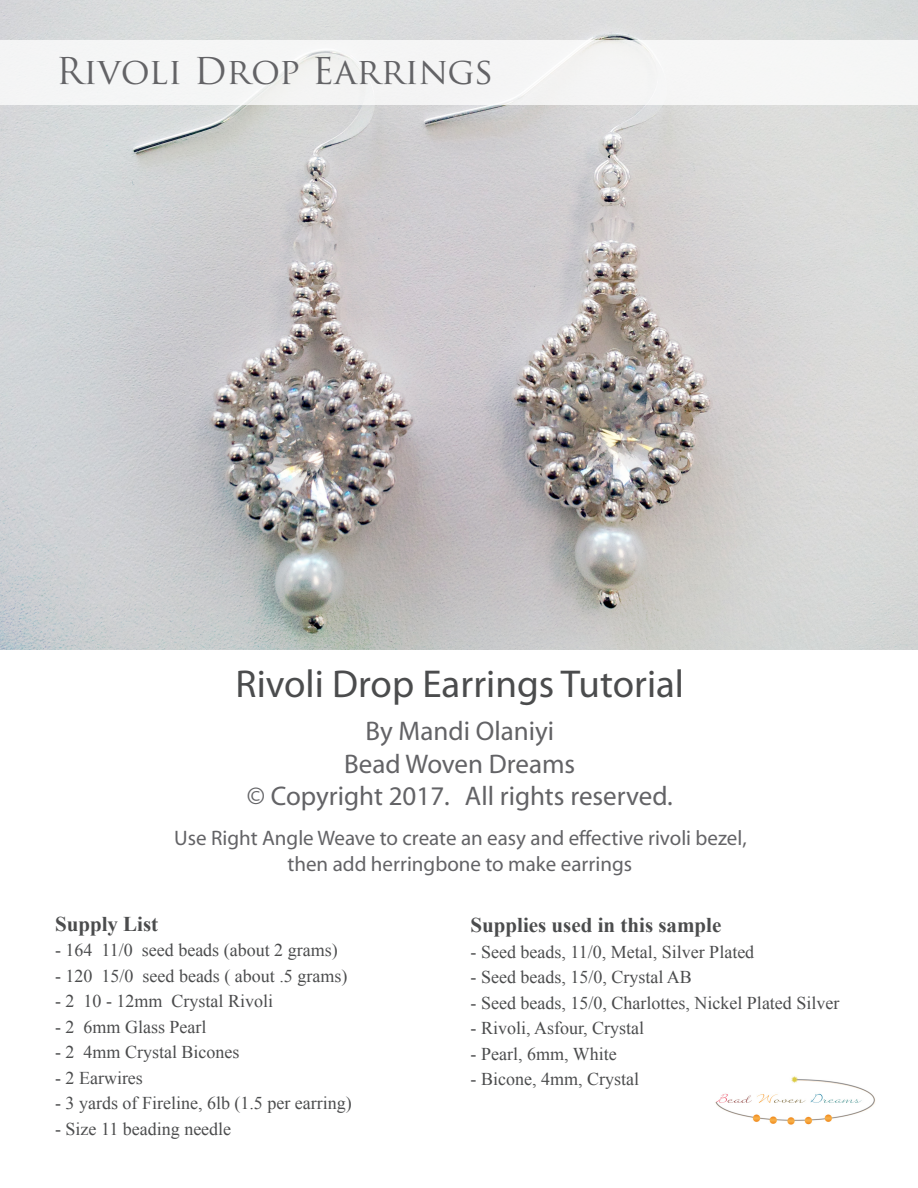
<style>
.page{position:relative;width:918px;height:1188px;background:#fff}
.page>*{position:absolute;margin:0;border:0;box-sizing:border-box;transform-origin:0 0}
.t1{font:39px "Myriad Pro";color:#4b4c4d}
.t2{font:36px "Trajan Pro";color:#636366}
.t3{font:27px "Myriad";color:#636366}
.t4{font:21px "Myriad";color:#636366}
.t5{font:700 21px "Times New Roman";color:#4b4c4d}
.t6{font:18px "Times New Roman";color:#4b4c4d}
</style>
<div class="page">
<img style="left:0;top:0;width:918px;height:650px">
<div style="left:0;top:40px;width:918px;height:65px;background:#f5f5f5"></div>
<img style="left:715px;top:1076px;width:161px;height:49px">
<p class="t2" style="left:56px;top:48px;width:439px">Rivoli Drop Earrings</p>
<p class="t1" style="left:235px;top:660px;width:450px">Rivoli Drop Earrings Tutorial</p>
<p class="t3" style="left:365px;top:718px;width:190px">By Mandi Olaniyi</p>
<p class="t3" style="left:344px;top:750px;width:233px">Bead Woven Dreams</p>
<p class="t3" style="left:247px;top:782px;width:427px">© Copyright 2017. All rights reserved.</p>
<p class="t4" style="left:174px;top:828px;width:574px">Use Right Angle Weave to create an easy and effective rivoli bezel,</p>
<p class="t4" style="left:287px;top:853px;width:346px">then add herringbone to make earrings</p>
<p class="t5" style="left:55px;top:909px;width:105px">Supply List</p>
<p class="t6" style="left:55px;top:938px;width:284px">- 164 11/0 seed beads (about 2 grams)</p>
<p class="t6" style="left:55px;top:964px;width:294px">- 120 15/0 seed beads ( about .5 grams)</p>
<p class="t6" style="left:55px;top:989px;width:220px">- 2 10 - 12mm Crystal Rivoli</p>
<p class="t6" style="left:55px;top:1015px;width:153px">- 2 6mm Glass Pearl</p>
<p class="t6" style="left:55px;top:1040px;width:186px">- 2 4mm Crystal Bicones</p>
<p class="t6" style="left:55px;top:1066px;width:89px">- 2 Earwires</p>
<p class="t6" style="left:55px;top:1091px;width:298px">- 3 yards of Fireline, 6lb (1.5 per earring)</p>
<p class="t6" style="left:55px;top:1117px;width:178px">- Size 11 beading needle</p>
<p class="t5" style="left:471px;top:911px;width:252px">Supplies used in this sample</p>
<p class="t6" style="left:471px;top:940px;width:285px">- Seed beads, 11/0, Metal, Silver Plated</p>
<p class="t6" style="left:471px;top:965px;width:223px">- Seed beads, 15/0, Crystal AB</p>
<p class="t6" style="left:471px;top:991px;width:370px">- Seed beads, 15/0, Charlottes, Nickel Plated Silver</p>
<p class="t6" style="left:471px;top:1016px;width:175px">- Rivoli, Asfour, Crystal</p>
<p class="t6" style="left:471px;top:1042px;width:148px">- Pearl, 6mm, White</p>
<p class="t6" style="left:471px;top:1067px;width:170px">- Bicone, 4mm, Crystal</p>
</div>
